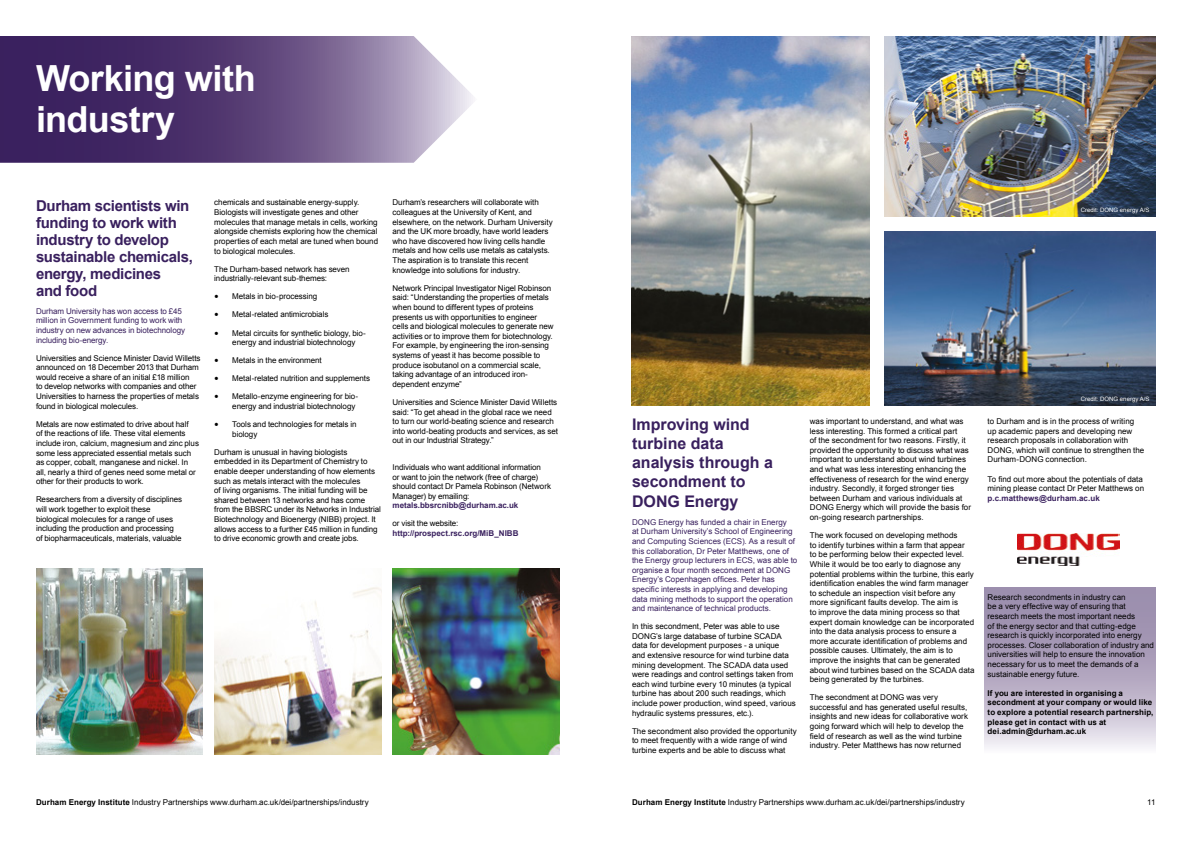
<style>
.page{position:relative;width:1191px;height:842px;background:#fff}
.page>*{position:absolute;margin:0;border:0;box-sizing:border-box;transform-origin:0 0}
.t1{font:700 36px/41.4px "Arial";letter-spacing:-.015em;color:#fff}
.t2{font:700 16px/19.2px "Arial";color:#39205e}
.t3{font:700 15px/17px "Arial";letter-spacing:-.02em;color:#39205e}
.t4{font:8px/9.6px "Arial";letter-spacing:-.005em;color:#000}
.t5{font:8px/9.6px "Arial";color:#39205e}
.t6{font:700 8px/9.6px "Arial";letter-spacing:.005em;color:#000}
.t7{font:700 8px "Arial";color:#39205e}
.t8{font:6px "Arial";color:#fff}
.s1{font-family:"Minion Pro";font-size:12px}
.s2{font-weight:700}
</style>
<div class="page">
<svg style="left:0;top:36px;width:473px;height:127px;background:#6c5787"></svg>
<img style="left:36px;top:569px;width:167px;height:185px">
<img style="left:392px;top:569px;width:167px;height:185px">
<img style="left:214px;top:587px;width:167px;height:167px">
<svg style="left:984px;top:587px;width:171px;height:161px;background:#b6acc3"></svg>
<img style="left:631px;top:36px;width:238px;height:370px">
<img style="left:884px;top:36px;width:271px;height:180px">
<img style="left:884px;top:231px;width:271px;height:175px">
<img style="left:1017px;top:533px;width:102px;height:33px">
<h1 class="t1" style="left:36px;top:58px;width:221px">Working with industry</h1>
<h3 class="t3" style="left:36px;top:197px;width:158px">Durham scientists win funding to work with industry to develop sustainable chemicals, energy, medicines<br>and food</h3>
<p class="t5" style="left:36px;top:306px;width:151px">Durham University has won access to £45 million in Government funding to work with industry on new advances in biotechnology including bio-energy.</p>
<p class="t4" style="left:36px;top:353px;width:166px">Universities and Science Minister David Willetts announced on 18 December 2013 that Durham would receive a share of an initial £18 million<br>to develop networks with companies and other Universities to harness the properties of metals found in biological molecules.</p>
<p class="t4" style="left:36px;top:419px;width:164px">Metals are now estimated to drive about half<br>of the reactions of life. These vital elements include iron, calcium, magnesium and zinc plus some less appreciated essential metals such as copper, cobalt, manganese and nickel. In all, nearly a third of genes need some metal or other for their products to work.</p>
<p class="t4" style="left:36px;top:495px;width:148px">Researchers from a diversity of disciplines will work together to exploit these biological molecules for a range of uses including the production and processing of biopharmaceuticals, materials, valuable</p>
<p class="t4" style="left:214px;top:198px;width:165px">chemicals and sustainable energy-supply.<br>Biologists will investigate genes and other molecules that manage metals in cells, working alongside chemists exploring how the chemical properties of each metal are tuned when bound to biological molecules.</p>
<p class="t4" style="left:214px;top:264px;width:137px">The Durham-based network has seven industrially-relevant sub-themes:</p>
<p class="t4" style="left:214px;top:292px;width:104px"><span class="s1">•</span> Metals in bio-processing</p>
<p class="t4" style="left:214px;top:310px;width:116px"><span class="s1">•</span> Metal-related antimicrobials</p>
<p class="t4" style="left:232px;top:328px;width:135px;text-indent:-18px"><span class="s1">•</span> Metal circuits for synthetic biology, bio&shy;energy and industrial biotechnology</p>
<p class="t4" style="left:214px;top:356px;width:109px"><span class="s1">•</span> Metals in the environment</p>
<p class="t4" style="left:214px;top:374px;width:157px"><span class="s1">•</span> Metal-related nutrition and supplements</p>
<p class="t4" style="left:232px;top:392px;width:127px;text-indent:-18px"><span class="s1">•</span> Metallo-enzyme engineering for bio&shy;energy and industrial biotechnology</p>
<p class="t4" style="left:232px;top:420px;width:126px;text-indent:-18px"><span class="s1">•</span> Tools and technologies for metals in biology</p>
<p class="t4" style="left:214px;top:447px;width:168px">Durham is unusual in having biologists embedded in its Department of Chemistry to enable deeper understanding of how elements such as metals interact with the molecules<br>of living organisms. The initial funding will be shared between 13 networks and has come from the BBSRC under its Networks in Industrial Biotechnology and Bioenergy (NIBB) project. It allows access to a further £45 million in funding to drive economic growth and create jobs.</p>
<p class="t4" style="left:392px;top:198px;width:162px">Durham’s researchers will collaborate with colleagues at the University of Kent, and elsewhere, on the network. Durham University and the UK more broadly, have world leaders who have discovered how living cells handle metals and how cells use metals as catalysts.<br>The aspiration is to translate this recent knowledge into solutions for industry.</p>
<p class="t4" style="left:392px;top:283px;width:163px">Network Principal Investigator Nigel Robinson said: “Understanding the properties of metals when bound to different types of proteins presents us with opportunities to engineer cells and biological molecules to generate new activities or to improve them for biotechnology.<br>For example, by engineering the iron-sensing systems of yeast it has become possible to produce isobutanol on a commercial scale, taking advantage of an introduced iron&shy;dependent enzyme”</p>
<p class="t4" style="left:392px;top:397px;width:167px">Universities and Science Minister David Willetts said: “To get ahead in the global race we need to turn our world-beating science and research into world-beating products and services, as set out in our Industrial Strategy.”</p>
<p class="t4" style="left:392px;top:462px;width:160px">Individuals who want additional information<br>or want to join the network (free of charge) should contact Dr Pamela Robinson (Network Manager) by emailing:</p>
<p class="t7" style="left:392px;top:500px;width:127px">metals.bbsrcnibb@durham.ac.uk</p>
<p class="t4" style="left:392px;top:519px;width:67px">or visit the website:</p>
<p class="t7" style="left:392px;top:528px;width:127px">http://prospect.rsc.org/MiB_NIBB</p>
<p class="t4" style="left:36px;top:798px;width:334px"><span class="s2">Durham Energy Institute</span> Industry Partnerships www.durham.ac.uk/dei/partnerships/industry</p>
<p class="t8" style="left:1081px;top:206px;width:70px">Credit: DONG energy A/S</p>
<h2 class="t2" style="left:632px;top:415px;width:142px">Improving wind turbine data analysis through a secondment to<br>DONG Energy</h2>
<p class="t5" style="left:632px;top:517px;width:167px">DONG Energy has funded a chair in Energy<br>at Durham University’s School of Engineering and Computing Sciences (ECS). As a result of this collaboration, Dr Peter Matthews, one of the Energy group lecturers in ECS, was able to organise a four month secondment at DONG Energy’s Copenhagen offices. Peter has specific interests in applying and developing data mining methods to support the operation and maintenance of technical products.</p>
<p class="t4" style="left:632px;top:622px;width:165px">In this secondment, Peter was able to use DONG’s large database of turbine SCADA data for development purposes - a unique<br>and extensive resource for wind turbine data mining development. The SCADA data used were readings and control settings taken from each wind turbine every 10 minutes (a typical turbine has about 200 such readings, which include power production, wind speed, various hydraulic systems pressures, etc.).</p>
<p class="t4" style="left:632px;top:726px;width:166px">The secondment also provided the opportunity to meet frequently with a wide range of wind turbine experts and be able to discuss what</p>
<p class="t4" style="left:810px;top:416px;width:163px">was important to understand, and what was less interesting. This formed a critical part<br>of the secondment for two reasons. Firstly, it provided the opportunity to discuss what was important to understand about wind turbines and what was less interesting enhancing the effectiveness of research for the wind energy industry. Secondly, it forged stronger ties between Durham and various individuals at DONG Energy which will provide the basis for on-going research partnerships.</p>
<p class="t4" style="left:810px;top:531px;width:166px">The work focused on developing methods<br>to identify turbines within a farm that appear<br>to be performing below their expected level.<br>While it would be too early to diagnose any potential problems within the turbine, this early identification enables the wind farm manager to schedule an inspection visit before any more significant faults develop. The aim is<br>to improve the data mining process so that expert domain knowledge can be incorporated into the data analysis process to ensure a more accurate identification of problems and possible causes. Ultimately, the aim is to improve the insights that can be generated about wind turbines based on the SCADA data being generated by the turbines.</p>
<p class="t4" style="left:810px;top:693px;width:160px">The secondment at DONG was very successful and has generated useful results, insights and new ideas for collaborative work going forward which will help to develop the field of research as well as the wind turbine industry. Peter Matthews has now returned</p>
<p class="t8" style="left:1081px;top:395px;width:70px">Credit: DONG energy A/S</p>
<p class="t4" style="left:987px;top:416px;width:158px">to Durham and is in the process of writing up academic papers and developing new research proposals in collaboration with DONG, which will continue to strengthen the Durham-DONG connection.</p>
<p class="t4" style="left:987px;top:474px;width:158px">To find out more about the potentials of data mining please contact Dr Peter Matthews on</p>
<p class="t7" style="left:987px;top:493px;width:114px">p.c.matthews@durham.ac.uk</p>
<p class="t4" style="left:987px;top:592px;width:168px">Research secondments in industry can<br>be a very effective way of ensuring that research meets the most important needs<br>of the energy sector and that cutting-edge research is quickly incorporated into energy processes. Closer collaboration of industry and universities will help to ensure the innovation necessary for us to meet the demands of a sustainable energy future.</p>
<p class="t6" style="left:987px;top:688px;width:167px">If you are interested in organising a secondment at your company or would like to explore a potential research partnership, please get in contact with us at dei.admin@durham.ac.uk</p>
<p class="t4" style="left:632px;top:798px;width:334px"><span class="s2">Durham Energy Institute</span> Industry Partnerships www.durham.ac.uk/dei/partnerships/industry</p>
<p class="t4" style="left:1147px;top:798px;width:10px">11</p>
</div>
